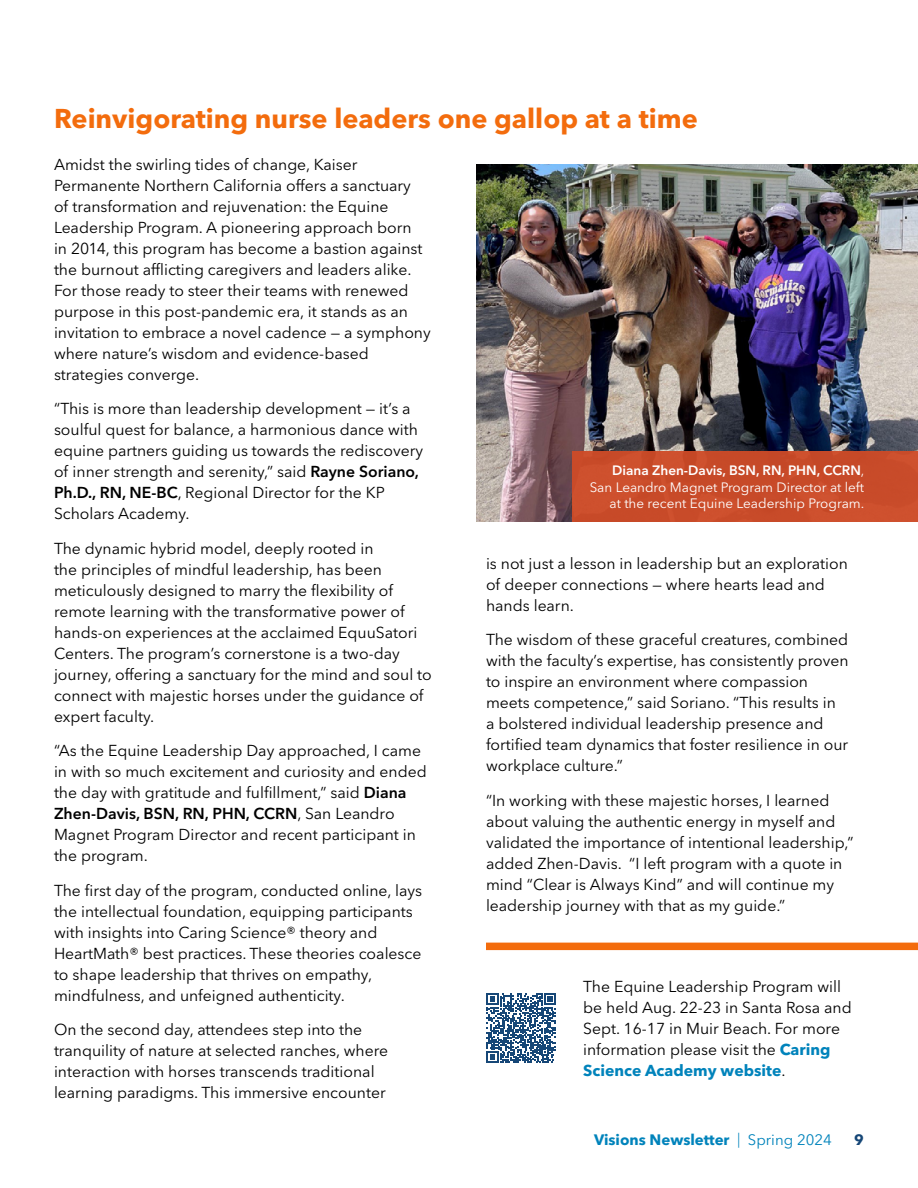
<style>
.page{position:relative;width:918px;height:1188px;background:#fff}
.page>*{position:absolute;margin:0;border:0;box-sizing:border-box;transform-origin:0 0}
.Blurb_Title{font:700 27px "Avenir Next LT Pro";color:#f36c0d}
.Body_2_Column{font:15.75px/21px "Avenir Next LT Pro";color:#000}
.Body_Text{font:15.75px/21px "Avenir Next LT Pro";color:#000}
.t1{font:700 15px "Avenir Next LT Pro";color:#0083bb}
.t2{font:700 15px "Avenir Next LT Pro";color:#164777}
.Caption_Right_Aligned{font:13.5px/16.5px "Avenir Next LT Pro";color:#fff;text-align:right}
.s1{font-weight:600}
.s2{font-weight:700;color:#0083bb}
.s3{font-weight:300}
.s4{font-weight:400}
</style>
<div class="page">
<img style="left:476px;top:164px;width:442px;height:358px">
<svg style="left:486px;top:993px;width:70px;height:70px"></svg>
<div style="left:486px;top:943px;width:432px;height:7px;background:#f36c0d"></div>
<div style="left:572px;top:451px;width:346px;height:71px;background:#c84b29"></div>
<p class="Blurb_Title" style="left:54px;top:102px;width:645px">Reinvigorating nurse leaders one gallop at a time</p>
<p class="Body_2_Column" style="left:54px;top:154px;width:378px">Amidst the swirling tides of change, Kaiser Permanente Northern California offers a sanctuary<br>of transformation and rejuvenation: the Equine Leadership Program. A pioneering approach born<br>in 2014, this program has become a bastion against the burnout afflicting caregivers and leaders alike.<br>For those ready to steer their teams with renewed purpose in this post‑pandemic era, it stands as an invitation to embrace a novel cadence — a symphony where nature’s wisdom and evidence‑based strategies converge.</p>
<p class="Body_2_Column" style="left:54px;top:398px;width:371px">“This is more than leadership development — it’s a soulful quest for balance, a harmonious dance with equine partners guiding us towards the rediscovery of inner strength and serenity,” said <span class="s1">Rayne Soriano, Ph.D., RN, NE‑BC</span>, Regional Director for the KP Scholars Academy.</p>
<p class="Body_2_Column" style="left:54px;top:538px;width:379px">The dynamic hybrid model, deeply rooted in<br>the principles of mindful leadership, has been meticulously designed to marry the flexibility of remote learning with the transformative power of hands‑on experiences at the acclaimed EquuSatori Centers. The program’s cornerstone is a two‑day journey, offering a sanctuary for the mind and soul to connect with majestic horses under the guidance of expert faculty.</p>
<p class="Body_2_Column" style="left:54px;top:740px;width:374px">“As the Equine Leadership Day approached, I came in with so much excitement and curiosity and ended the day with gratitude and fulfillment,” said <span class="s1">Diana Zhen‑Davis, BSN, RN, PHN, CCRN</span>, San Leandro Magnet Program Director and recent participant in the program.</p>
<p class="Body_2_Column" style="left:54px;top:880px;width:370px">The first day of the program, conducted online, lays the intellectual foundation, equipping participants with insights into Caring Science® theory and HeartMath® best practices. These theories coalesce to shape leadership that thrives on empathy, mindfulness, and unfeigned authenticity.</p>
<p class="Body_2_Column" style="left:54px;top:1019px;width:336px">On the second day, attendees step into the tranquility of nature at selected ranches, where interaction with horses transcends traditional learning paradigms. This immersive encounter</p>
<p class="Caption_Right_Aligned" style="left:590px;top:462px;width:276px"><span class="s1">Diana Zhen‑Davis, BSN, RN, PHN, CCRN</span>,<br>San Leandro Magnet Program Director at left at the recent Equine Leadership Program.</p>
<p class="Body_2_Column" style="left:486px;top:553px;width:363px">is not just a lesson in leadership but an exploration of deeper connections — where hearts lead and hands learn.</p>
<p class="Body_2_Column" style="left:486px;top:629px;width:364px">The wisdom of these graceful creatures, combined with the faculty’s expertise, has consistently proven to inspire an environment where compassion meets competence,” said Soriano. “This results in<br>a bolstered individual leadership presence and fortified team dynamics that foster resilience in our workplace culture.”</p>
<p class="Body_2_Column" style="left:486px;top:790px;width:369px">“In working with these majestic horses, I learned about valuing the authentic energy in myself and validated the importance of intentional leadership,” added Zhen‑Davis. “I left program with a quote in mind “Clear is Always Kind” and will continue my leadership journey with that as my guide.”</p>
<p class="Body_Text" style="left:583px;top:976px;width:270px">The Equine Leadership Program will be held Aug. 22‑23 in Santa Rosa and Sept. 16‑17 in Muir Beach. For more information please visit the <span class="s2">Caring Science Academy website</span>.</p>
<p class="t1" style="left:594px;top:1131px;width:239px">Visions Newsletter <span class="s3">|</span> <span class="s4">Spring 2024</span></p>
<p class="t2" style="left:854px;top:1131px;width:11px">9</p>
</div>
